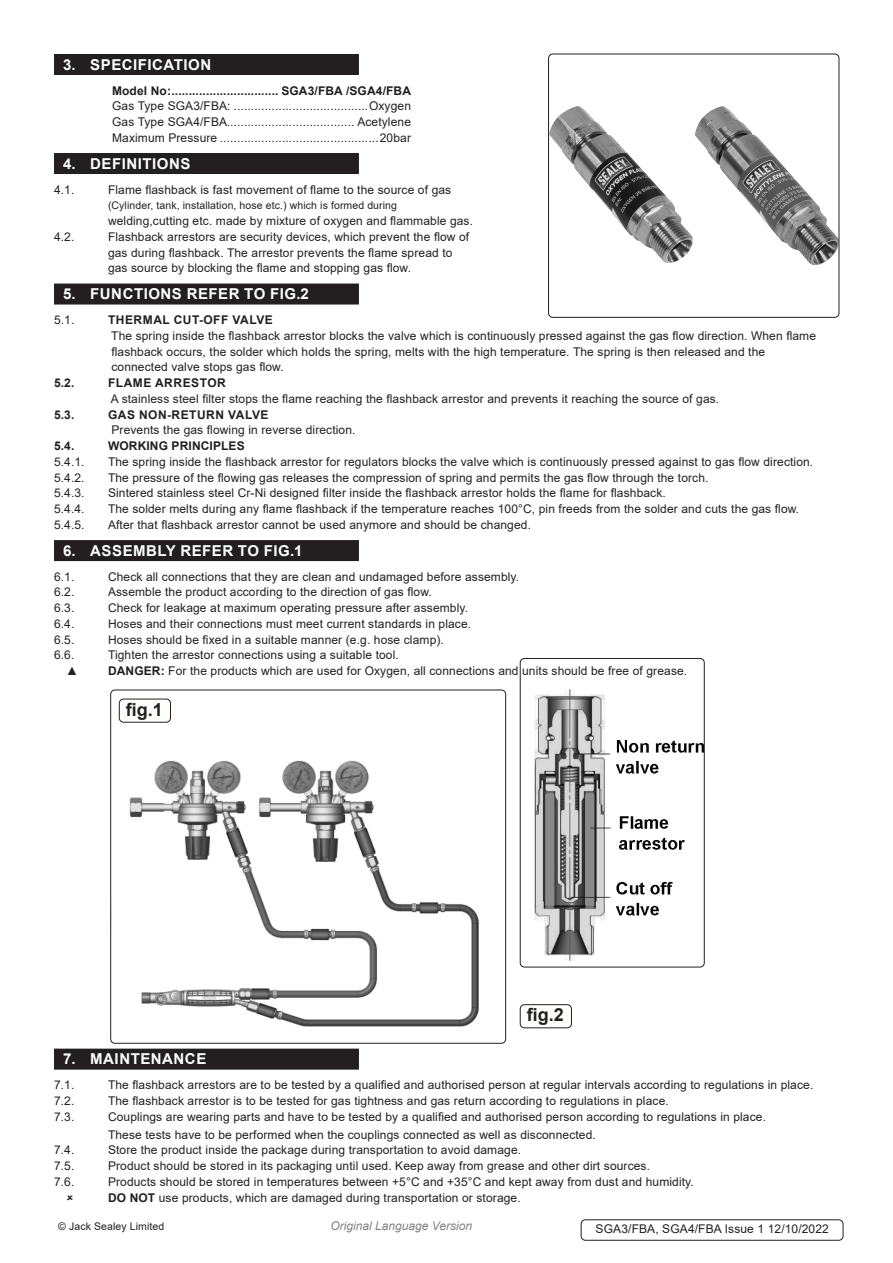
<style>
.page{position:relative;width:893px;height:1263px;background:#fff}
.page>*{position:absolute;margin:0;border:0;box-sizing:border-box;transform-origin:0 0}
.t1{font:700 18px "Arial";color:#231f20}
.t2{font:700 15px "Arial";letter-spacing:.035em;color:#fff}
.Body{font:12px/15.8px "Arial";letter-spacing:.01em;color:#231f20}
.Specifications__Tabb{font:12px "Arial";letter-spacing:.01em;color:#231f20}
.Specifications__Tabb-2{font:700 12px "Arial";letter-spacing:.02em;color:#231f20}
.Specifications__Tabb-3{font:700 12px "Arial";letter-spacing:.045em;color:#231f20}
.Body__Footer{font:12px "Arial";letter-spacing:.01em;color:#231f20}
.t3{font:italic 12px "Arial";color:#808285}
.Body__Justified__7pt{font:10.5px "Arial";letter-spacing:.01em;color:#231f20}
.s1{font-weight:700}
.s2{font-weight:700;font-size:15px;color:#fff}
</style>
<div class="page">
<div style="left:54px;top:54px;width:305px;height:21px;background:#231f20"></div>
<div style="left:54px;top:153px;width:305px;height:21px;background:#231f20"></div>
<div style="left:54px;top:284px;width:305px;height:21px;background:#231f20"></div>
<div style="left:54px;top:540px;width:305px;height:21px;background:#231f20"></div>
<div style="left:54px;top:1049px;width:305px;height:21px;background:#231f20"></div>
<div style="left:119px;top:699px;width:52px;height:23px;border:1px solid #231f20;border-radius:4px"></div>
<img style="left:112px;top:760px;width:392px;height:282px">
<div style="left:110px;top:690px;width:396px;height:354px;border:1px solid #231f20;border-radius:4px"></div>
<div style="left:520px;top:1004px;width:52px;height:24px;border:1px solid #231f20;border-radius:4px"></div>
<img style="left:520px;top:689px;width:184px;height:278px">
<div style="left:520px;top:658px;width:185px;height:309px;border:1px solid #231f20;border-radius:4px"></div>
<div style="left:581px;top:1219px;width:262px;height:21px;border:1px solid #231f20;border-radius:4px"></div>
<img style="left:695px;top:106px;width:145px;height:160px">
<img style="left:550px;top:106px;width:143px;height:157px">
<div style="left:548px;top:54px;width:291px;height:264px;border:1px solid #231f20;border-radius:4px"></div>
<p class="t2" style="left:63px;top:54px;width:150px">3. SPECIFICATION</p>
<p class="Specifications__Tabb-2" style="left:112px;top:82px;width:300px">Model No:............................... SGA3/FBA /SGA4/FBA</p>
<p class="Specifications__Tabb" style="left:112px;top:98px;width:300px">Gas Type SGA3/FBA: .......................................Oxygen</p>
<p class="Specifications__Tabb" style="left:112px;top:114px;width:300px">Gas Type SGA4/FBA..................................... Acetylene</p>
<p class="Specifications__Tabb" style="left:112px;top:129px;width:300px">Maximum Pressure ..............................................20bar</p>
<p class="t2" style="left:63px;top:153px;width:129px">4. DEFINITIONS</p>
<p class="Body" style="left:54px;top:181px;width:22px">4.1.</p>
<p class="Body" style="left:108px;top:181px;width:345px">Flame flashback is fast movement of flame to the source of gas</p>
<p class="Body__Justified__7pt" style="left:108px;top:198px;width:291px">(Cylinder, tank, installation, hose etc.) which is formed during</p>
<p class="Body" style="left:108px;top:213px;width:367px">welding,cutting etc. made by mixture of oxygen and flammable gas.</p>
<p class="Body" style="left:54px;top:229px;width:22px">4.2.</p>
<p class="Body" style="left:108px;top:229px;width:363px">Flashback arrestors are security devices, which prevent the flow of</p>
<p class="Body" style="left:108px;top:244px;width:346px">gas during flashback. The arrestor prevents the flame spread to</p>
<p class="Body" style="left:108px;top:260px;width:305px">gas source by blocking the flame and stopping gas flow.</p>
<p class="t2" style="left:63px;top:283px;width:247px">5. FUNCTIONS REFER TO FIG.2</p>
<p class="Body" style="left:54px;top:312px;width:22px">5.1.</p>
<p class="Specifications__Tabb-3" style="left:108px;top:311px;width:166px">THERMAL CUT-OFF VALVE</p>
<p class="Body" style="left:111px;top:328px;width:706px">The spring inside the flashback arrestor blocks the valve which is continuously pressed against the gas flow direction. When flame</p>
<p class="Body" style="left:111px;top:343px;width:655px">flashback occurs, the solder which holds the spring, melts with the high temperature. The spring is then released and the connected valve stops gas flow.</p>
<p class="Specifications__Tabb-2" style="left:54px;top:374px;width:22px">5.2.</p>
<p class="Specifications__Tabb-3" style="left:108px;top:374px;width:119px">FLAME ARRESTOR</p>
<p class="Body" style="left:111px;top:391px;width:610px">A stainless steel filter stops the flame reaching the flashback arrestor and prevents it reaching the source of gas.</p>
<p class="Specifications__Tabb-2" style="left:54px;top:406px;width:22px">5.3.</p>
<p class="Specifications__Tabb-3" style="left:108px;top:406px;width:162px">GAS NON-RETURN VALVE</p>
<p class="Body" style="left:111px;top:422px;width:246px">Prevents the gas flowing in reverse direction.</p>
<p class="Specifications__Tabb-2" style="left:54px;top:437px;width:22px">5.4.</p>
<p class="Specifications__Tabb-2" style="left:108px;top:437px;width:138px">WORKING PRINCIPLES</p>
<p class="Body" style="left:54px;top:454px;width:32px">5.4.1.</p>
<p class="Body" style="left:108px;top:454px;width:707px">The spring inside the flashback arrestor for regulators blocks the valve which is continuously pressed against to gas flow direction.</p>
<p class="Body" style="left:54px;top:469px;width:32px">5.4.2.</p>
<p class="Body" style="left:108px;top:469px;width:602px">The pressure of the flowing gas releases the compression of spring and permits the gas flow through the torch.</p>
<p class="Body" style="left:54px;top:485px;width:32px">5.4.3.</p>
<p class="Body" style="left:108px;top:485px;width:559px">Sintered stainless steel Cr-Ni designed filter inside the flashback arrestor holds the flame for flashback.</p>
<p class="Body" style="left:54px;top:501px;width:32px">5.4.4.</p>
<p class="Body" style="left:108px;top:501px;width:693px">The solder melts during any flame flashback if the temperature reaches 100°C, pin freeds from the solder and cuts the gas flow.</p>
<p class="Body" style="left:54px;top:517px;width:32px">5.4.5.</p>
<p class="Body" style="left:108px;top:517px;width:424px">After that flashback arrestor cannot be used anymore and should be changed.</p>
<p class="t2" style="left:63px;top:540px;width:241px">6. ASSEMBLY REFER TO FIG.1</p>
<p class="Body" style="left:54px;top:568px;width:22px">6.1.</p>
<p class="Body" style="left:108px;top:568px;width:413px">Check all connections that they are clean and undamaged before assembly.</p>
<p class="Body" style="left:54px;top:584px;width:22px">6.2.</p>
<p class="Body" style="left:108px;top:584px;width:325px">Assemble the product according to the direction of gas flow.</p>
<p class="Body" style="left:54px;top:600px;width:22px">6.3.</p>
<p class="Body" style="left:108px;top:600px;width:362px">Check for leakage at maximum operating pressure after assembly.</p>
<p class="Body" style="left:54px;top:616px;width:22px">6.4.</p>
<p class="Body" style="left:108px;top:616px;width:365px">Hoses and their connections must meet current standards in place.</p>
<p class="Body" style="left:54px;top:631px;width:22px">6.5.</p>
<p class="Body" style="left:108px;top:631px;width:337px">Hoses should be fixed in a suitable manner (e.g. hose clamp).</p>
<p class="Body" style="left:54px;top:647px;width:22px">6.6.</p>
<p class="Body" style="left:108px;top:647px;width:292px">Tighten the arrestor connections using a suitable tool.</p>
<p class="Body" style="left:66px;top:663px;width:13px">▲</p>
<p class="Body" style="left:108px;top:663px;width:581px"><span class="s1">DANGER:</span> For the products which are used for Oxygen, all connections and units should be free of grease.</p>
<p class="t1" style="left:126px;top:696px;width:39px">fig.1</p>
<p class="t1" style="left:527px;top:1002px;width:39px">fig.2</p>
<p class="t2" style="left:63px;top:1048px;width:145px">7. MAINTENANCE</p>
<p class="Body" style="left:54px;top:1077px;width:22px">7.1.</p>
<p class="Body" style="left:108px;top:1077px;width:707px">The flashback arrestors are to be tested by a qualified and authorised person at regular intervals according to regulations in place.</p>
<p class="Body" style="left:54px;top:1093px;width:22px">7.2.</p>
<p class="Body" style="left:108px;top:1093px;width:562px">The flashback arrestor is to be tested for gas tightness and gas return according to regulations in place.</p>
<p class="Body" style="left:54px;top:1108px;width:22px">7.3.</p>
<p class="Body" style="left:108px;top:1108px;width:659px">Couplings are wearing parts and have to be tested by a qualified and authorised person according to regulations in place.</p>
<p class="Body" style="left:108px;top:1126px;width:673px">These tests have to be performed when the couplings connected as well as disconnected.<span class="s2">AGE/TRANSPORTATION</span></p>
<p class="Body" style="left:54px;top:1142px;width:22px">7.4.</p>
<p class="Body" style="left:108px;top:1142px;width:415px">Store the product inside the package during transportation to avoid damage.</p>
<p class="Body" style="left:54px;top:1158px;width:22px">7.5.</p>
<p class="Body" style="left:108px;top:1158px;width:544px">Product should be stored in its packaging until used. Keep away from grease and other dirt sources.</p>
<p class="Body" style="left:54px;top:1174px;width:22px">7.6.</p>
<p class="Body" style="left:108px;top:1174px;width:587px">Products should be stored in temperatures between +5°C and +35°C and kept away from dust and humidity.</p>
<p class="Body" style="left:108px;top:1189px;width:414px"><span class="s1">DO NOT</span> use products, which are damaged during transportation or storage.</p>
<p class="Body__Justified__7pt" style="left:58px;top:1219px;width:108px">© Jack Sealey Limited</p>
<p class="t3" style="left:330px;top:1218px;width:143px">Original Language Version</p>
<p class="Body__Footer" style="left:595px;top:1221px;width:235px">SGA3/FBA, SGA4/FBA Issue 1 12/10/2022</p>
</div>
